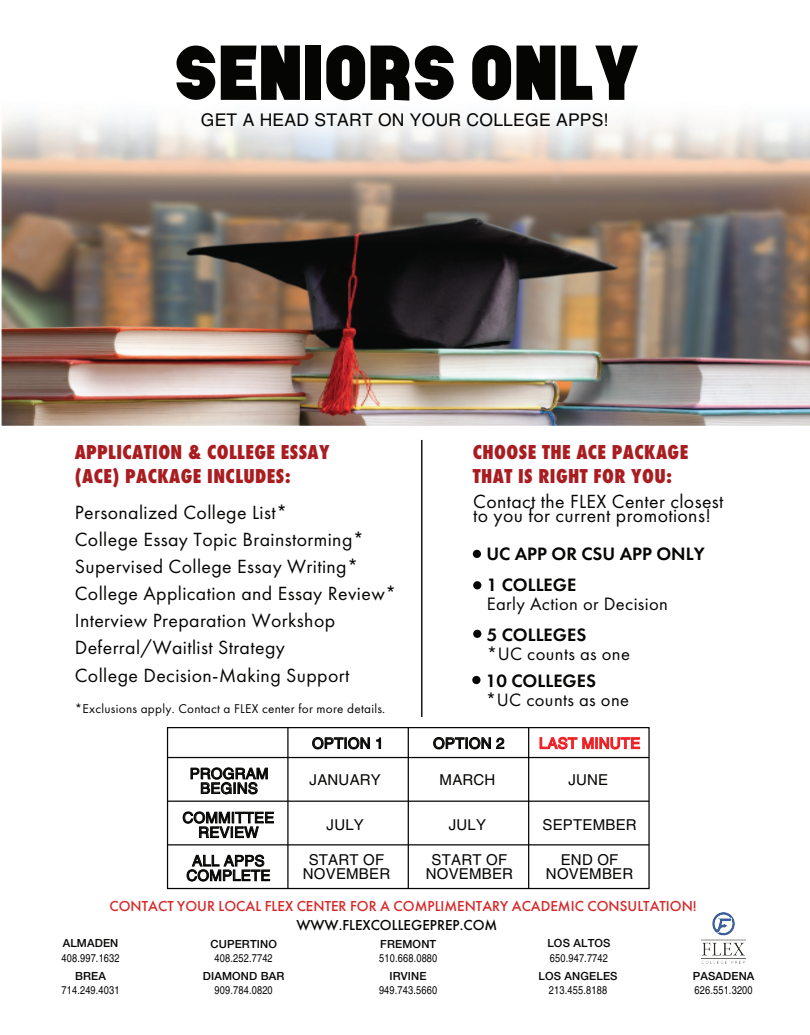
<style>
.page{position:relative;width:810px;height:1035px;background:#fff}
.page>*{position:absolute;margin:0;border:0;box-sizing:border-box;transform-origin:0 0}
.t1{font:79.5px "Horticulture";letter-spacing:.02em;color:#050504}
.t2{font:800 20.88px/24.9px "Futura PT Cond";letter-spacing:.02em;color:#a91d21}
.t3{font:19.88px/27.1px "Futura PT";letter-spacing:.02em;color:#050504}
.t4{font:19.75px/14px "Futura PT";letter-spacing:.02em;color:#050504}
.t5{font:18.62px "Futura PT";letter-spacing:.02em;color:#050504}
.t6{font:600 18.62px "Futura PT";color:#050504}
.t7{font:17.5px "Helvetica";letter-spacing:.015em;color:#050504}
.t8{font:15px/14.6px "Helvetica";letter-spacing:.015em;color:#050504;text-align:center}
.t9{font:500 15px "Futura PT";color:#d72627}
.t10{font:500 15px "Futura PT";color:#050504}
.t11{font:15px "Helvetica";letter-spacing:.015em;color:#ee1f23}
.t12{font:13.25px "Futura PT";letter-spacing:.02em;color:#050504}
.t13{font:11.25px "Nimbus San Con L";letter-spacing:.015em;color:#050504}
.t14{font:500 11.25px "Helvetica Neue";letter-spacing:.015em;color:#050504}
</style>
<div class="page">
<img style="left:1px;top:116px;width:809px;height:310px">
<div style="left:472px;top:676px;width:9px;height:8px;background:#050504;border-radius:50%"></div>
<div style="left:473px;top:630px;width:8px;height:8px;background:#050504;border-radius:50%"></div>
<div style="left:473px;top:581px;width:8px;height:8px;background:#050504;border-radius:50%"></div>
<div style="left:473px;top:550px;width:8px;height:8px;background:#050504;border-radius:50%"></div>
<hr style="left:421px;top:440px;width:1px;height:277px;background:#040503">
<img style="left:701px;top:913px;width:45px;height:50px">
<svg style="left:312px;top:737px;width:58px;height:13px"></svg>
<svg style="left:376px;top:737px;width:6px;height:12px"></svg>
<svg style="left:433px;top:737px;width:72px;height:13px"></svg>
<svg style="left:539px;top:736px;width:102px;height:14px"></svg>
<svg style="left:190px;top:767px;width:78px;height:28px"></svg>
<svg style="left:182px;top:811px;width:92px;height:28px"></svg>
<svg style="left:186px;top:854px;width:85px;height:28px"></svg>
<div style="left:167px;top:727px;width:483px;height:162px;border:1px solid #050504"></div>
<hr style="left:168px;top:844px;width:481px;height:1px;background:#050504">
<hr style="left:168px;top:801px;width:481px;height:1px;background:#050504">
<hr style="left:168px;top:757px;width:481px;height:1px;background:#050504">
<hr style="left:528px;top:728px;width:1px;height:161px;background:#050504">
<hr style="left:408px;top:728px;width:1px;height:161px;background:#050504">
<hr style="left:287px;top:728px;width:2px;height:161px;background:#050504">
<h1 class="t1" style="left:177px;top:41px;width:465px">SENIORS ONLY</h1>
<p class="t7" style="left:201px;top:110px;width:409px">GET A HEAD START ON YOUR COLLEGE APPS!</p>
<p class="t2" style="left:75px;top:439px;width:256px">APPLICATION &amp; COLLEGE ESSAY (ACE) PACKAGE INCLUDES:</p>
<p class="t3" style="left:75px;top:499px;width:323px">Personalized College List*<br>College Essay Topic Brainstorming* Supervised College Essay Writing* College Application and Essay Review* Interview Preparation Workshop Deferral/Waitlist Strategy<br>College Decision-Making Support</p>
<p class="t12" style="left:75px;top:700px;width:312px">*Exclusions apply. Contact a FLEX center for more details.</p>
<p class="t2" style="left:473px;top:439px;width:217px">CHOOSE THE ACE PACKAGE<br>THAT IS RIGHT FOR YOU:</p>
<p class="t4" style="left:473px;top:495px;width:252px">Contact the FLEX Center closest to you for current promotions!</p>
<p class="t6" style="left:486px;top:542px;width:220px">UC APP OR CSU APP ONLY</p>
<p class="t6" style="left:487px;top:573px;width:91px">1 COLLEGE</p>
<p class="t5" style="left:487px;top:593px;width:183px">Early Action or Decision</p>
<p class="t6" style="left:487px;top:623px;width:101px">5 COLLEGES</p>
<p class="t5" style="left:487px;top:642px;width:145px">*UC counts as one</p>
<p class="t6" style="left:486px;top:669px;width:112px">10 COLLEGES</p>
<p class="t5" style="left:486px;top:688px;width:145px">*UC counts as one</p>
<p class="t8" style="left:190px;top:766px;width:80px">PROGRAM<br>BEGINS</p>
<p class="t8" style="left:183px;top:810px;width:93px">COMMITTEE<br>REVIEW</p>
<p class="t8" style="left:186px;top:853px;width:85px">ALL APPS<br>COMPLETE</p>
<p class="t8" style="left:312px;top:736px;width:73px">OPTION 1</p>
<p class="t8" style="left:433px;top:736px;width:73px">OPTION 2</p>
<p class="t11" style="left:539px;top:735px;width:103px">LAST MINUTE</p>
<p class="t8" style="left:440px;top:773px;width:57px">MARCH</p>
<p class="t8" style="left:449px;top:817px;width:39px">JULY</p>
<p class="t8" style="left:310px;top:773px;width:73px">JANUARY</p>
<p class="t8" style="left:327px;top:817px;width:39px">JULY</p>
<p class="t8" style="left:303px;top:852px;width:89px">START OF<br>NOVEMBER</p>
<p class="t8" style="left:426px;top:852px;width:89px">START OF<br>NOVEMBER</p>
<p class="t8" style="left:546px;top:852px;width:89px">END OF<br>NOVEMBER</p>
<p class="t8" style="left:568px;top:773px;width:41px">JUNE</p>
<p class="t8" style="left:543px;top:817px;width:96px">SEPTEMBER</p>
<p class="t9" style="left:109px;top:897px;width:589px">CONTACT YOUR LOCAL FLEX CENTER FOR A COMPLIMENTARY ACADEMIC CONSULTATION!</p>
<p class="t14" style="left:63px;top:937px;width:57px">ALMADEN</p>
<p class="t13" style="left:62px;top:950px;width:60px">408.997.1632</p>
<p class="t14" style="left:75px;top:969px;width:32px">BREA</p>
<p class="t13" style="left:61px;top:982px;width:60px">714.249.4031</p>
<p class="t14" style="left:210px;top:937px;width:68px">CUPERTINO</p>
<p class="t13" style="left:215px;top:950px;width:60px">408.252.7742</p>
<p class="t14" style="left:203px;top:969px;width:83px">DIAMOND BAR</p>
<p class="t13" style="left:215px;top:982px;width:60px">909.784.0820</p>
<p class="t10" style="left:296px;top:916px;width:202px">WWW.FLEXCOLLEGEPREP.COM</p>
<p class="t14" style="left:380px;top:937px;width:57px">FREMONT</p>
<p class="t13" style="left:379px;top:950px;width:60px">510.668.0880</p>
<p class="t14" style="left:390px;top:969px;width:39px">IRVINE</p>
<p class="t13" style="left:379px;top:982px;width:60px">949.743.5660</p>
<p class="t14" style="left:547px;top:937px;width:65px">LOS ALTOS</p>
<p class="t13" style="left:550px;top:950px;width:60px">650.947.7742</p>
<p class="t14" style="left:539px;top:969px;width:81px">LOS ANGELES</p>
<p class="t13" style="left:549px;top:982px;width:60px">213.455.8188</p>
<p class="t14" style="left:693px;top:969px;width:63px">PASADENA</p>
<p class="t13" style="left:695px;top:982px;width:60px">626.551.3200</p>
</div>
